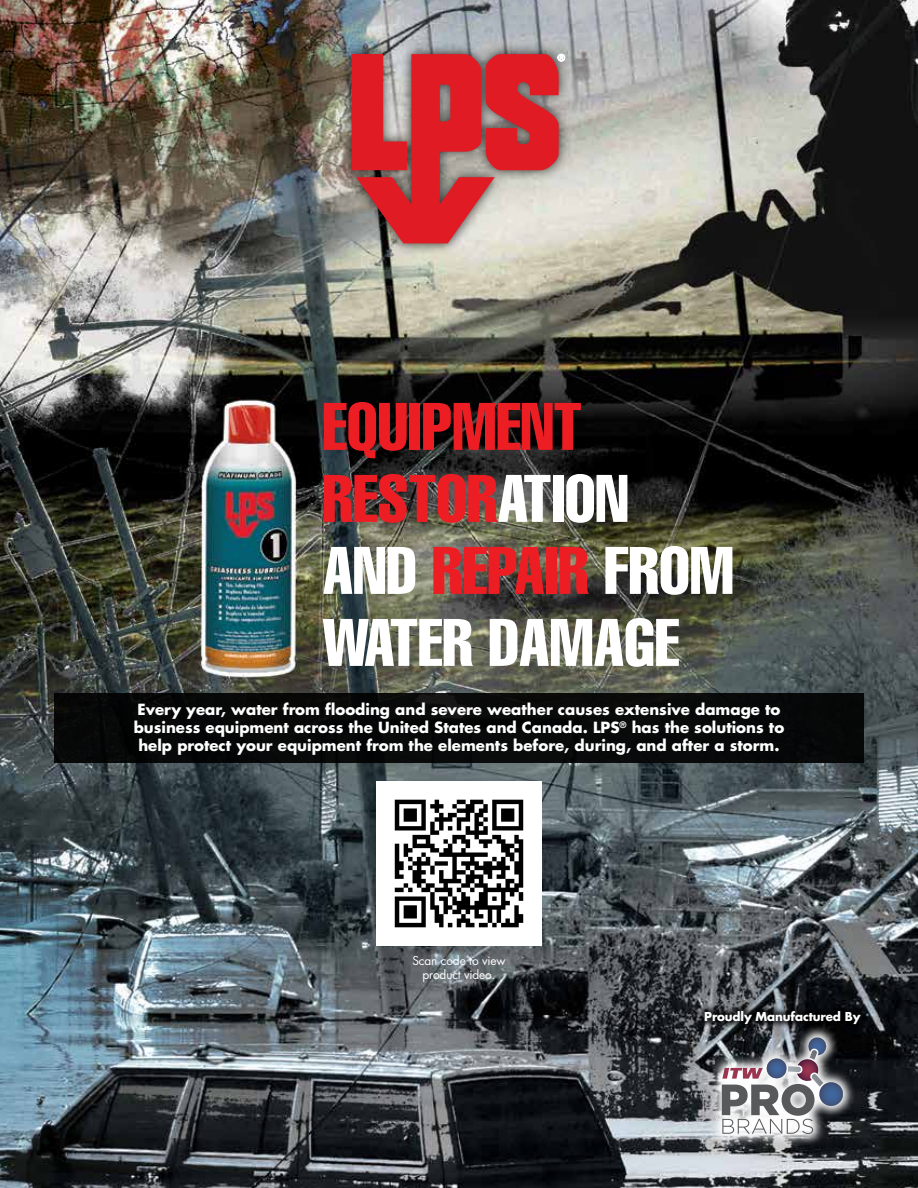
<style>
.page{position:relative;width:918px;height:1188px;background:#fff}
.page>*{position:absolute;margin:0;border:0;box-sizing:border-box;transform-origin:0 0}
.t1{font:extra-condensed 66px/72px "Helvetica";color:#fff}
.t2{font:700 15px/18px "Futura";color:#fff;text-align:center}
.t3{font:12px/14.4px "Futura";letter-spacing:-.01em;color:#fff;text-align:center}
.t4{font:700 12px "Futura";letter-spacing:-.01em;color:#fff}
.s1{color:#ed1d24}
</style>
<div class="page">
<img style="left:0;top:0;width:918px;height:1188px">
<div style="left:340px;top:42px;width:236px;height:213px;background:#000;opacity:.75"></div>
<svg style="left:352px;top:54px;width:213px;height:189px;background:#cc5659"></svg>
<div style="left:54px;top:693px;width:810px;height:70px;background:#080909"></div>
<img style="left:377px;top:782px;width:164px;height:164px">
<svg style="left:709px;top:1032px;width:147px;height:115px;background:#606266"></svg>
<svg style="left:722px;top:1037px;width:121px;height:97px"></svg>
<div style="left:697px;top:1003px;width:171px;height:29px;background:#000;opacity:.75"></div>
<h1 class="t1" style="left:322px;top:389px;width:413px"><span class="s1">EQUIPMENT<br>RESTOR</span>ATION<br>AND <span class="s1">REPAIR</span> FROM<br>WATER DAMAGE</h1>
<p class="t2" style="left:134px;top:700px;width:652px">Every year, water from flooding and severe weather causes extensive damage to business equipment across the United States and Canada. LPS<sup>®</sup> has the solutions to help protect your equipment from the elements before, during, and after a storm.</p>
<p class="t3" style="left:412px;top:953px;width:95px">Scan code to view product video.</p>
<p class="t4" style="left:704px;top:1009px;width:158px">Proudly Manufactured By</p>
</div>
